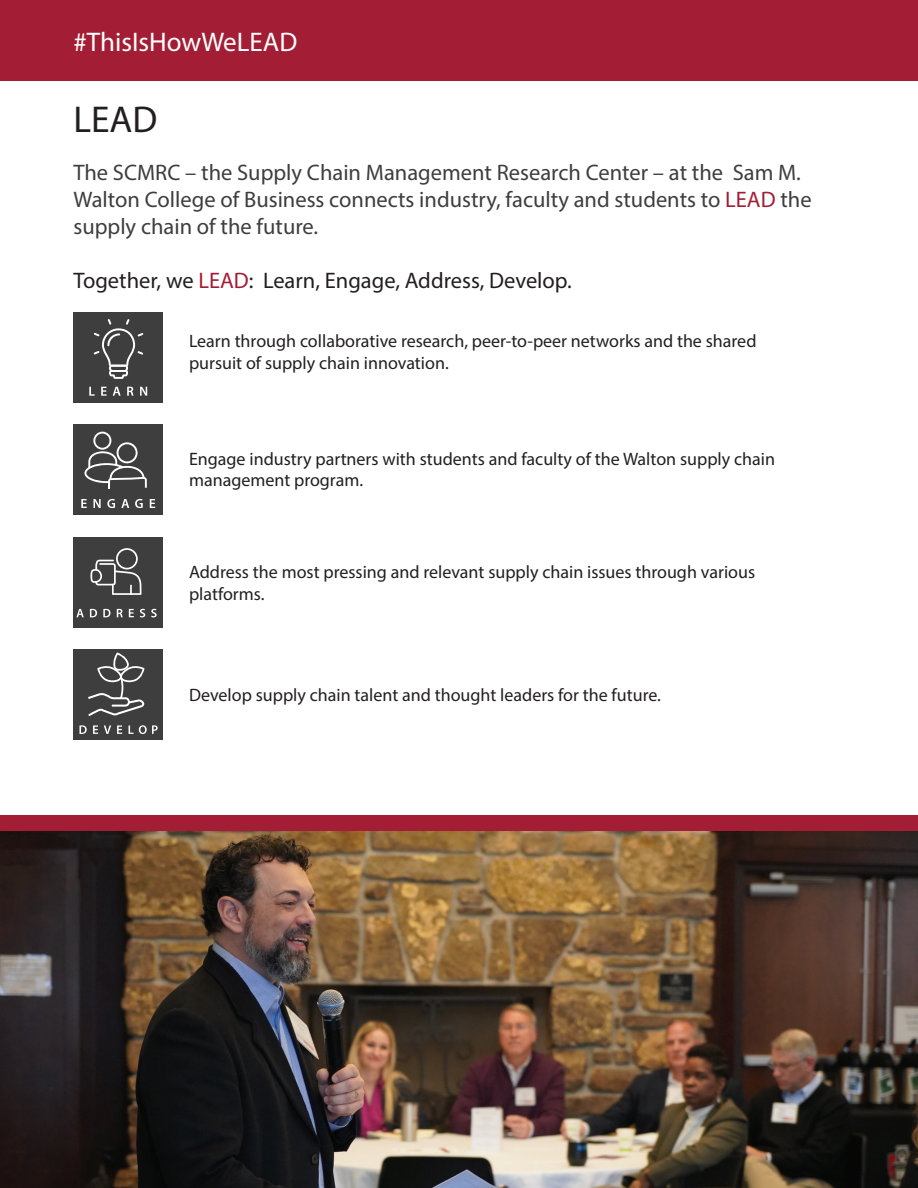
<style>
.page{position:relative;width:918px;height:1188px;background:#fff}
.page>*{position:absolute;margin:0;border:0;box-sizing:border-box;transform-origin:0 0}
.t1{font:37.5px "Myriad Pro";color:#231f20}
.t2{font:27px "Myriad Pro";color:#fff}
.t3{font:22.5px/27px "Myriad Pro";color:#3e3e3f}
.t4{font:22.5px "Myriad Pro";color:#231f20}
.t5{font:18px/21.6px "Myriad Pro";color:#231f20}
.s1{color:#a31e35}
</style>
<div class="page">
<div style="left:0;top:0;width:918px;height:81px;background:#a31e35"></div>
<div style="left:73px;top:312px;width:90px;height:91px;background:#3e3e3f"></div>
<svg style="left:89px;top:387px;width:6px;height:9px"></svg>
<svg style="left:101px;top:387px;width:6px;height:9px"></svg>
<svg style="left:113px;top:387px;width:8px;height:9px"></svg>
<svg style="left:127px;top:387px;width:7px;height:9px"></svg>
<svg style="left:140px;top:387px;width:7px;height:9px"></svg>
<svg style="left:94px;top:319px;width:49px;height:60px"></svg>
<img style="left:0;top:831px;width:918px;height:357px">
<div style="left:73px;top:424px;width:90px;height:91px;background:#3e3e3f"></div>
<svg style="left:81px;top:499px;width:6px;height:9px"></svg>
<svg style="left:94px;top:499px;width:7px;height:9px"></svg>
<svg style="left:107px;top:499px;width:8px;height:9px"></svg>
<svg style="left:121px;top:499px;width:8px;height:9px"></svg>
<svg style="left:135px;top:499px;width:8px;height:9px"></svg>
<svg style="left:150px;top:499px;width:5px;height:9px"></svg>
<svg style="left:84px;top:432px;width:63px;height:57px"></svg>
<div style="left:73px;top:537px;width:90px;height:91px;background:#3e3e3f"></div>
<svg style="left:76px;top:609px;width:8px;height:8px"></svg>
<svg style="left:90px;top:609px;width:7px;height:8px"></svg>
<svg style="left:103px;top:609px;width:8px;height:8px"></svg>
<svg style="left:117px;top:609px;width:6px;height:8px"></svg>
<svg style="left:129px;top:609px;width:5px;height:8px"></svg>
<svg style="left:140px;top:609px;width:5px;height:8px"></svg>
<svg style="left:151px;top:609px;width:6px;height:8px"></svg>
<svg style="left:90px;top:548px;width:51px;height:47px"></svg>
<div style="left:73px;top:650px;width:90px;height:90px;background:#3e3e3f"></div>
<svg style="left:79px;top:725px;width:8px;height:9px"></svg>
<svg style="left:93px;top:725px;width:5px;height:9px"></svg>
<svg style="left:104px;top:725px;width:7px;height:9px"></svg>
<svg style="left:117px;top:725px;width:5px;height:9px"></svg>
<svg style="left:129px;top:725px;width:29px;height:9px"></svg>
<svg style="left:88px;top:653px;width:56px;height:63px"></svg>
<div style="left:0;top:815px;width:918px;height:16px;background:#a31e35"></div>
<h2 class="t2" style="left:73px;top:25px;width:225px">#ThisIsHowWeLEAD</h2>
<h1 class="t1" style="left:73px;top:96px;width:86px">LEAD</h1>
<p class="t3" style="left:73px;top:159px;width:740px">The SCMRC – the Supply Chain Management Research Center – at the Sam M.<br>Walton College of Business connects industry, faculty and students to <span class="s1">LEAD</span> the supply chain of the future.</p>
<p class="t4" style="left:73px;top:267px;width:500px">Together, we <span class="s1">LEAD</span>: Learn, Engage, Address, Develop.</p>
<p class="t5" style="left:189px;top:330px;width:569px">Learn through collaborative research, peer-to-peer networks and the shared pursuit of supply chain innovation.</p>
<p class="t5" style="left:189px;top:448px;width:588px">Engage industry partners with students and faculty of the Walton supply chain management program.</p>
<p class="t5" style="left:189px;top:561px;width:568px">Address the most pressing and relevant supply chain issues through various platforms.</p>
<p class="t5" style="left:189px;top:684px;width:473px">Develop supply chain talent and thought leaders for the future.</p>
</div>
